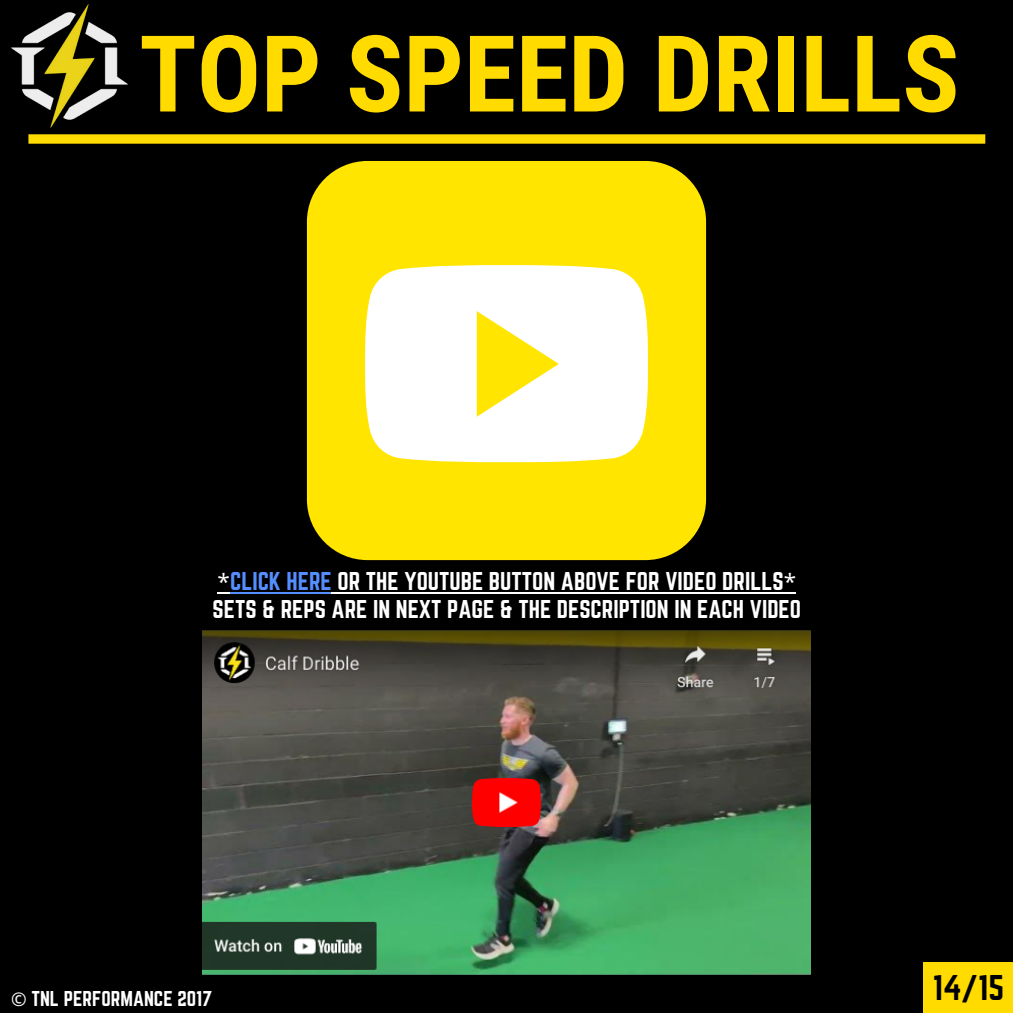
<style>
.page{position:relative;width:1013px;height:1013px;background:#fff}
.page>*{position:absolute;margin:0;border:0;box-sizing:border-box;transform-origin:0 0}
.t1{font:700 106.25px "Roboto Condensed";color:#ffdb00}
.t2{font:31.25px "Norwester";color:#000}
.t3{font:22.5px/28.1px "Norwester";color:#fff}
.t4{font:18.75px "Norwester";color:#fff}
.s1{font-family:"Noto Sans"}
.s2{color:#548eff}
</style>
<div class="page">
<div style="left:0;top:0;width:1012px;height:1012px;background:#000"></div>
<div style="left:923px;top:962px;width:89px;height:50px;background:#ffdb00"></div>
<div style="left:28px;top:134px;width:957px;height:10px;background:#ffdb00"></div>
<div style="left:307px;top:161px;width:399px;height:399px;background:#ffe500;border-radius:61px"></div>
<svg style="left:365px;top:265px;width:283px;height:197px;background:#fffdef"></svg>
<svg style="left:477px;top:311px;width:82px;height:106px"></svg>
<svg style="left:218px;top:592px;width:12px;height:1px"></svg>
<hr style="left:230px;top:591px;width:102px;height:2px;background:#548eff">
<hr style="left:332px;top:591px;width:464px;height:2px;background:#fff">
<img style="left:202px;top:630px;width:608px;height:344px">
<img style="left:11px;top:4px;width:127px;height:131px">
<p class="t1" style="left:139px;top:13px;width:821px">TOP SPEED DRILLS</p>
<p class="t3" style="left:213px;top:566px;width:590px"><span class="s1">*</span><span class="s2">CLICK HERE</span> OR THE YOUTUBE BUTTON ABOVE FOR VIDEO DRILLS<span class="s1">*<br></span>SETS &amp; REPS ARE IN NEXT PAGE &amp; THE DESCRIPTION IN EACH VIDEO</p>
<h1 class="t4" style="left:11px;top:987px;width:202px"><span class="s1">©</span> TNL PERFORMANCE 2017</h1>
<p class="t2" style="left:932px;top:968px;width:73px">14/15</p>
</div>
